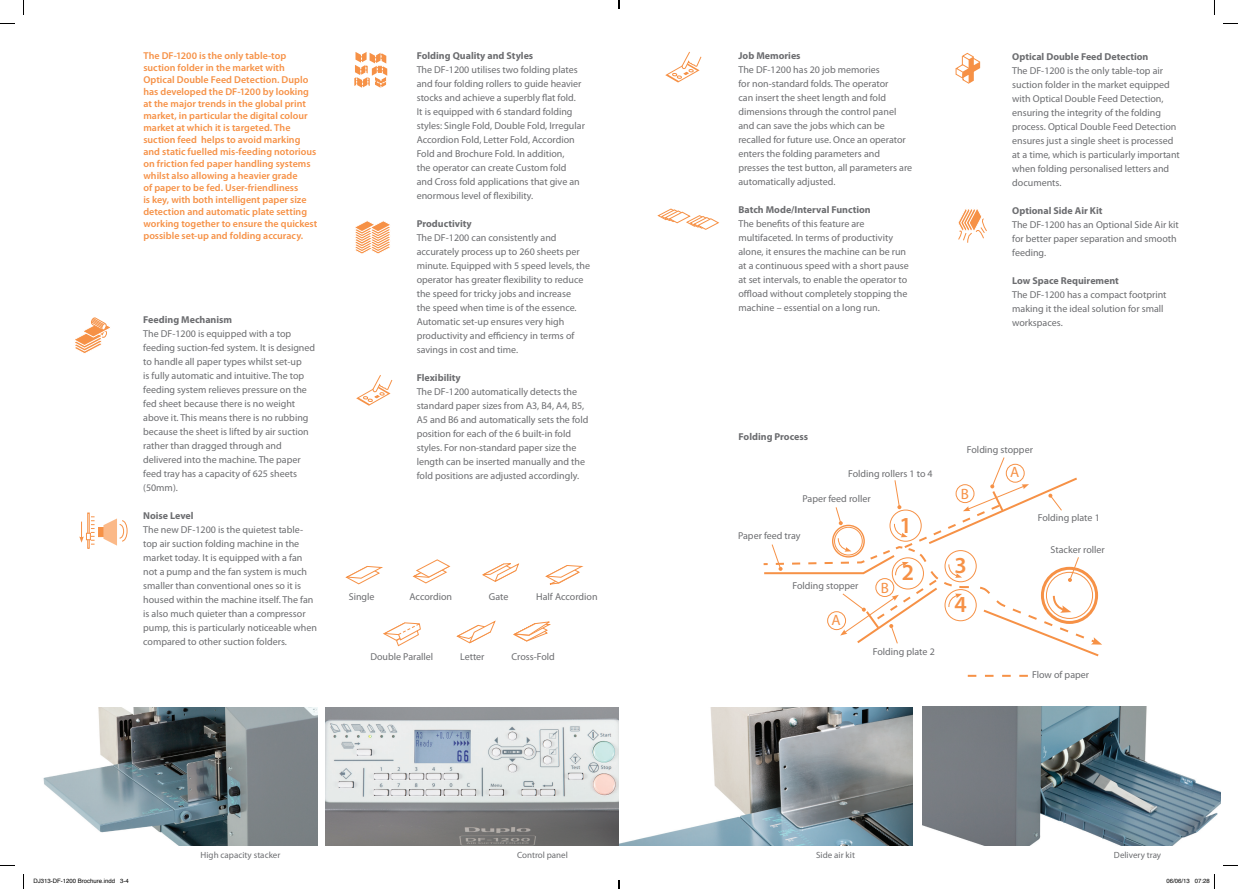
<style>
.page{position:relative;width:1238px;height:889px;background:#fff}
.page>*{position:absolute;margin:0;border:0;box-sizing:border-box;transform-origin:0 0}
.t1{font:600 23px "Myriad Pro";color:#f69146}
.Sommario{font:15px "Myriad Pro";color:#f69146}
.Sommario-2{font:10px/14px "Myriad Pro";color:#6c6d70}
.Sommario-3{font:600 10px/12px "Myriad Pro";color:#f69146}
.Sommario-4{font:700 10px "Myriad Pro";color:#6c6d70}
.Testo_Semplice{font:10px "Myriad Pro";color:#6c6d70}
.t2{font:9px "Myriad Pro";color:#6c6d70}
.t3{font:6px "Helvetica";color:#000}
</style>
<div class="page">
<img style="left:922px;top:707px;width:298px;height:139px">
<img style="left:43px;top:707px;width:274px;height:139px">
<img style="left:326px;top:707px;width:293px;height:139px">
<svg style="left:383px;top:622px;width:38px;height:25px"></svg>
<svg style="left:513px;top:621px;width:38px;height:21px"></svg>
<svg style="left:456px;top:620px;width:40px;height:24px"></svg>
<svg style="left:345px;top:566px;width:38px;height:19px"></svg>
<svg style="left:482px;top:563px;width:38px;height:19px"></svg>
<svg style="left:412px;top:559px;width:39px;height:25px"></svg>
<svg style="left:545px;top:565px;width:39px;height:20px"></svg>
<img style="left:619px;top:707px;width:293px;height:139px">
<svg style="left:355px;top:221px;width:35px;height:33px"></svg>
<svg style="left:354px;top:52px;width:33px;height:36px"></svg>
<svg style="left:75px;top:317px;width:35px;height:36px"></svg>
<svg style="left:665px;top:51px;width:36px;height:32px"></svg>
<svg style="left:955px;top:52px;width:26px;height:32px"></svg>
<svg style="left:967px;top:675px;width:61px;height:2px"></svg>
<svg style="left:763px;top:457px;width:339px;height:200px"></svg>
<div style="left:891px;top:557px;width:33px;height:32px;border:1px solid #f69146;border-radius:50%"></div>
<div style="left:944px;top:550px;width:32px;height:32px;border:1px solid #f69146;border-radius:50%"></div>
<div style="left:944px;top:589px;width:32px;height:32px;border:1px solid #f69146;border-radius:50%"></div>
<div style="left:87px;top:513px;width:2px;height:35px;border:1px solid #f69146"></div>
<div style="left:98px;top:527px;width:6px;height:10px;background:#f69146"></div>
<svg style="left:79px;top:517px;width:16px;height:28px"></svg>
<svg style="left:103px;top:518px;width:24px;height:28px"></svg>
<svg style="left:356px;top:375px;width:36px;height:31px"></svg>
<svg style="left:657px;top:208px;width:62px;height:22px"></svg>
<svg style="left:958px;top:209px;width:29px;height:34px"></svg>
<svg style="left:0;top:23px;width:15px;height:1px"></svg>
<svg style="left:1223px;top:23px;width:15px;height:1px"></svg>
<svg style="left:0;top:865px;width:15px;height:1px"></svg>
<svg style="left:1223px;top:865px;width:15px;height:1px"></svg>
<svg style="left:23px;top:0;width:1px;height:15px"></svg>
<svg style="left:23px;top:874px;width:1px;height:15px"></svg>
<svg style="left:1214px;top:0;width:1px;height:15px"></svg>
<svg style="left:1214px;top:874px;width:1px;height:15px"></svg>
<svg style="left:618px;top:0;width:2px;height:9px"></svg>
<svg style="left:618px;top:880px;width:2px;height:9px"></svg>
<p class="Sommario-3" style="left:143px;top:49px;width:175px">The DF-1200 is the only table-top suction folder in the market with Optical Double Feed Detection. Duplo has developed the DF-1200 by looking at the major trends in the global print market, in particular the digital colour market at which it is targeted. The suction feed helps to avoid marking and static fuelled mis-feeding notorious on friction fed paper handling systems whilst also allowing a heavier grade<br>of paper to be fed. User-friendliness<br>is key, with both intelligent paper size detection and automatic plate setting working together to ensure the quickest possible set-up and folding accuracy.</p>
<p class="Sommario-4" style="left:143px;top:313px;width:90px">Feeding Mechanism</p>
<p class="Sommario-2" style="left:143px;top:326px;width:173px">The DF-1200 is equipped with a top feeding suction-fed system. It is designed to handle all paper types whilst set-up<br>is fully automatic and intuitive. The top feeding system relieves pressure on the fed sheet because there is no weight above it. This means there is no rubbing because the sheet is lifted by air suction rather than dragged through and delivered into the machine. The paper feed tray has a capacity of 625 sheets (50mm).</p>
<p class="Sommario-4" style="left:143px;top:509px;width:52px">Noise Level</p>
<p class="Sommario-2" style="left:143px;top:522px;width:175px">The new DF-1200 is the quietest table&shy;top air suction folding machine in the market today. It is equipped with a fan not a pump and the fan system is much smaller than conventional ones so it is housed within the machine itself. The fan is also much quieter than a compressor pump, this is particularly noticeable when compared to other suction folders.</p>
<p class="Sommario-4" style="left:417px;top:49px;width:118px">Folding Quality and Styles</p>
<p class="Sommario-2" style="left:417px;top:63px;width:170px">The DF-1200 utilises two folding plates and four folding rollers to guide heavier stocks and achieve a superbly flat fold.<br>It is equipped with 6 standard folding styles: Single Fold, Double Fold, Irregular Accordion Fold, Letter Fold, Accordion Fold and Brochure Fold. In addition,<br>the operator can create Custom fold and Cross fold applications that give an enormous level of flexibility.</p>
<p class="Sommario-4" style="left:417px;top:217px;width:57px">Productivity</p>
<p class="Sommario-2" style="left:417px;top:231px;width:175px">The DF-1200 can consistently and accurately process up to 260 sheets per minute. Equipped with 5 speed levels, the operator has greater flexibility to reduce the speed for tricky jobs and increase<br>the speed when time is of the essence.<br>Automatic set-up ensures very high productivity and efficiency in terms of savings in cost and time.</p>
<p class="Sommario-4" style="left:417px;top:371px;width:46px">Flexibility</p>
<p class="Sommario-2" style="left:417px;top:385px;width:173px">The DF-1200 automatically detects the standard paper sizes from A3, B4, A4, B5, A5 and B6 and automatically sets the fold position for each of the 6 built-in fold styles. For non-standard paper size the length can be inserted manually and the fold positions are adjusted accordingly.</p>
<p class="Testo_Semplice" style="left:349px;top:590px;width:27px">Single</p>
<p class="Testo_Semplice" style="left:409px;top:590px;width:44px">Accordion</p>
<p class="Testo_Semplice" style="left:489px;top:590px;width:21px">Gate</p>
<p class="Testo_Semplice" style="left:536px;top:590px;width:63px">Half Accordion</p>
<p class="Testo_Semplice" style="left:370px;top:650px;width:64px">Double Parallel</p>
<p class="Testo_Semplice" style="left:460px;top:650px;width:26px">Letter</p>
<p class="Testo_Semplice" style="left:511px;top:650px;width:45px">Cross-Fold</p>
<p class="t2" style="left:201px;top:849px;width:81px">High capacity stacker</p>
<p class="t2" style="left:517px;top:849px;width:52px">Control panel</p>
<p class="Sommario-4" style="left:738px;top:49px;width:64px">Job Memories</p>
<p class="Sommario-2" style="left:738px;top:63px;width:175px">The DF-1200 has 20 job memories<br>for non-standard folds. The operator<br>can insert the sheet length and fold dimensions through the control panel and can save the jobs which can be recalled for future use. Once an operator enters the folding parameters and presses the test button, all parameters are automatically adjusted.</p>
<p class="Sommario-4" style="left:738px;top:203px;width:134px">Batch Mode/Interval Function</p>
<p class="Sommario-2" style="left:738px;top:217px;width:172px">The benefits of this feature are multifaceted. In terms of productivity alone, it ensures the machine can be run at a continuous speed with a short pause at set intervals, to enable the operator to offload without completely stopping the machine – essential on a long run.</p>
<p class="Sommario-4" style="left:1012px;top:50px;width:138px">Optical Double Feed Detection</p>
<p class="Sommario-2" style="left:1012px;top:64px;width:169px">The DF-1200 is the only table-top air suction folder in the market equipped with Optical Double Feed Detection, ensuring the integrity of the folding process. Optical Double Feed Detection ensures just a single sheet is processed at a time, which is particularly important when folding personalised letters and documents.</p>
<p class="Sommario-4" style="left:1012px;top:204px;width:92px">Optional Side Air Kit</p>
<p class="Sommario-2" style="left:1012px;top:218px;width:168px">The DF-1200 has an Optional Side Air kit for better paper separation and smooth feeding.</p>
<p class="Sommario-4" style="left:1012px;top:274px;width:108px">Low Space Requirement</p>
<p class="Sommario-2" style="left:1012px;top:288px;width:156px">The DF-1200 has a compact footprint making it the ideal solution for small workspaces.</p>
<p class="Sommario-4" style="left:738px;top:430px;width:71px">Folding Process</p>
<p class="Sommario-2" style="left:848px;top:466px;width:86px">Folding rollers 1 to 4</p>
<p class="Sommario-2" style="left:802px;top:491px;width:70px">Paper feed roller</p>
<p class="Sommario-2" style="left:967px;top:443px;width:68px">Folding stopper</p>
<p class="Sommario" style="left:961px;top:484px;width:10px">B</p>
<p class="Sommario" style="left:1010px;top:463px;width:11px">A</p>
<p class="Sommario-2" style="left:738px;top:529px;width:64px">Paper feed tray</p>
<p class="Sommario-2" style="left:792px;top:578px;width:68px">Folding stopper</p>
<p class="Sommario" style="left:831px;top:610px;width:11px">A</p>
<p class="Sommario" style="left:880px;top:578px;width:10px">B</p>
<p class="t1" style="left:899px;top:510px;width:14px">1</p>
<p class="t1" style="left:901px;top:558px;width:14px">2</p>
<p class="t1" style="left:954px;top:551px;width:14px">3</p>
<p class="t1" style="left:954px;top:590px;width:14px">4</p>
<p class="Sommario-2" style="left:872px;top:644px;width:63px">Folding plate 2</p>
<p class="Sommario-2" style="left:1037px;top:511px;width:63px">Folding plate 1</p>
<p class="Sommario-2" style="left:1050px;top:542px;width:56px">Stacker roller</p>
<p class="Sommario-2" style="left:1032px;top:668px;width:58px">Flow of paper</p>
<p class="t2" style="left:816px;top:849px;width:40px">Side air kit</p>
<p class="t2" style="left:1114px;top:849px;width:49px">Delivery tray</p>
<p class="t3" style="left:34px;top:876px;width:97px">DJ313-DF-1200 Brochure.indd 3-4</p>
<p class="t3" style="left:1166px;top:876px;width:45px">06/06/13 07:28</p>
</div>
